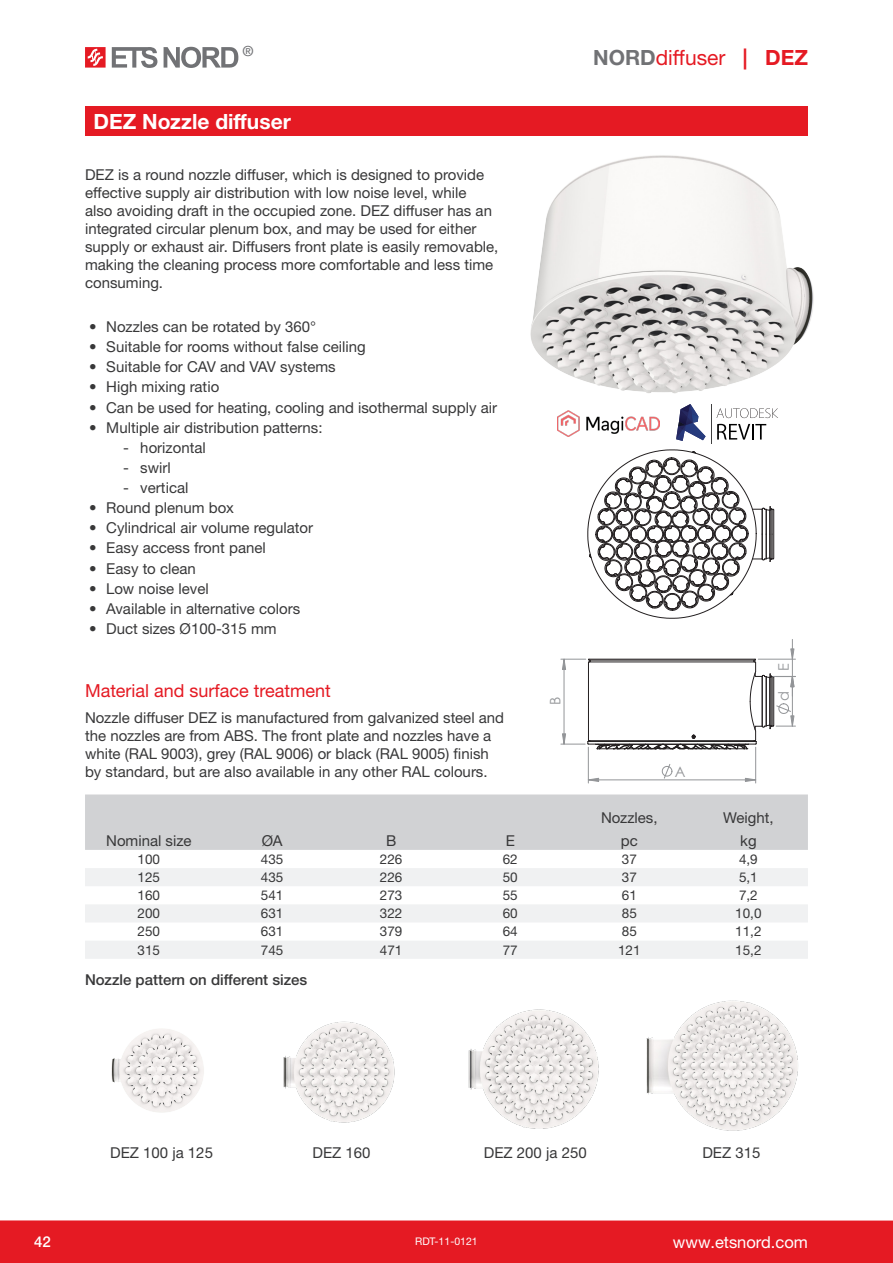
<style>
.page{position:relative;width:893px;height:1263px;background:#fff}
.page>*{position:absolute;margin:0;border:0;box-sizing:border-box;transform-origin:0 0}
.Tootenimi{font:700 21px "Helvetica Neue LTW1 G";color:#fff}
.t1{font:21px "Helvetica Neue LTW1 G";color:#e51a23}
.Pealkiri{font:18px "Helvetica Neue LTW1 G";color:#e51a23}
.t2{font:16.5px "Helvetica Neue LTW1 G";color:#fff}
.Tekst{font:15px/18px "Helvetica Neue LTW1 G";color:#383839}
.Tekst_1{font:15px "Helvetica Neue LTW1 G";color:#383839}
.Näidis{font:500 15px "Helvetica Neue LTW1 G";color:#383839}
.t3{font:500 15px "Helvetica Neue LTW1 G";color:#fff}
.t4{font:14.55px "Century Gothic";color:#939598}
.t5{font:500 13.95px "Helvetica Neue LTW1 G";color:#717275}
.Tekst-2{font:13.5px "Helvetica Neue LTW1 G";color:#383839}
.t6{font:10.5px "Helvetica Neue LTW1 G";color:#fff}
.s1{font-weight:700;color:#717275}
.s2{font-weight:700}
</style>
<div class="page">
<div style="left:0;top:1220px;width:893px;height:43px;background:#e51a23"></div>
<svg style="left:112px;top:47px;width:45px;height:21px"></svg>
<svg style="left:164px;top:47px;width:74px;height:21px"></svg>
<svg style="left:85px;top:47px;width:21px;height:21px"></svg>
<div style="left:85px;top:794px;width:723px;height:56px;background:#d1d2d4"></div>
<svg style="left:85px;top:868px;width:723px;height:91px;fill:#f0f1f2"></svg>
<div style="left:85px;top:106px;width:723px;height:30px;background:#e51a23"></div>
<img style="left:530px;top:155px;width:284px;height:239px">
<svg style="left:587px;top:449px;width:188px;height:170px"></svg>
<hr style="left:755px;top:747px;width:1px;height:36px;background:#939598">
<hr style="left:588px;top:747px;width:1px;height:36px;background:#939598">
<svg style="left:561px;top:639px;width:234px;height:143px"></svg>
<img style="left:111px;top:1029px;width:93px;height:84px">
<img style="left:283px;top:1021px;width:112px;height:102px">
<img style="left:468px;top:1009px;width:131px;height:120px">
<img style="left:646px;top:1000px;width:152px;height:131px">
<img style="left:557px;top:411px;width:102px;height:25px">
<svg style="left:717px;top:424px;width:49px;height:15px"></svg>
<svg style="left:716px;top:408px;width:62px;height:10px"></svg>
<hr style="left:711px;top:404px;width:1px;height:39px;background:#404041">
<svg style="left:676px;top:404px;width:30px;height:37px"></svg>
<p class="t5" style="left:242px;top:43px;width:13px">®</p>
<p class="t1" style="left:593px;top:44px;width:216px"><span class="s1">NORD</span>diffuser <span class="s2">| DEZ</span></p>
<p class="Tootenimi" style="left:94px;top:108px;width:199px">DEZ Nozzle diffuser</p>
<p class="Tekst" style="left:85px;top:165px;width:415px">DEZ is a round nozzle diffuser, which is designed to provide effective supply air distribution with low noise level, while<br>also avoiding draft in the occupied zone. DEZ diffuser has an integrated circular plenum box, and may be used for either supply or exhaust air. Diffusers front plate is easily removable, making the cleaning process more comfortable and less time consuming.</p>
<p class="Tekst" style="left:89px;top:318px;width:228px">• Nozzles can be rotated by 360°</p>
<p class="Tekst" style="left:89px;top:338px;width:278px">• Suitable for rooms without false ceiling</p>
<p class="Tekst" style="left:89px;top:358px;width:248px">• Suitable for CAV and VAV systems</p>
<p class="Tekst" style="left:89px;top:378px;width:131px">• High mixing ratio</p>
<p class="Tekst" style="left:89px;top:398px;width:409px">• Can be used for heating, cooling and isothermal supply air</p>
<p class="Tekst" style="left:89px;top:418px;width:235px">• Multiple air distribution patterns:</p>
<p class="Tekst" style="left:123px;top:438px;width:84px">- horizontal</p>
<p class="Tekst" style="left:123px;top:458px;width:49px">- swirl</p>
<p class="Tekst" style="left:123px;top:479px;width:67px">- vertical</p>
<p class="Tekst" style="left:89px;top:499px;width:146px">• Round plenum box</p>
<p class="Tekst" style="left:89px;top:519px;width:225px">• Cylindrical air volume regulator</p>
<p class="Tekst" style="left:89px;top:539px;width:178px">• Easy access front panel</p>
<p class="Tekst" style="left:89px;top:559px;width:108px">• Easy to clean</p>
<p class="Tekst" style="left:89px;top:579px;width:121px">• Low noise level</p>
<p class="Tekst" style="left:89px;top:599px;width:212px">• Available in alternative colors</p>
<p class="Tekst" style="left:89px;top:619px;width:189px">• Duct sizes Ø100-315 mm</p>
<p class="Pealkiri" style="left:85px;top:679px;width:247px">Material and surface treatment</p>
<p class="Tekst" style="left:85px;top:709px;width:421px">Nozzle diffuser DEZ is manufactured from galvanized steel and the nozzles are from ABS. The front plate and nozzles have a white (RAL 9003), grey (RAL 9006) or black (RAL 9005) finish by standard, but are also available in any other RAL colours.</p>
<p class="Tekst_1" style="left:106px;top:831px;width:87px">Nominal size</p>
<p class="Tekst_1" style="left:262px;top:831px;width:22px">ØA</p>
<p class="Tekst_1" style="left:386px;top:831px;width:12px">B</p>
<p class="Tekst_1" style="left:506px;top:831px;width:11px">E</p>
<p class="t4" style="left:545px;top:705px;width:10px;rotate:-90deg">B</p>
<p class="Tekst_1" style="left:601px;top:809px;width:58px">Nozzles,</p>
<p class="Tekst_1" style="left:621px;top:831px;width:18px">pc</p>
<p class="t4" style="left:675px;top:761px;width:12px">A</p>
<p class="t4" style="left:773px;top:671px;width:9px;rotate:-90deg">E</p>
<p class="t4" style="left:773px;top:701px;width:11px;rotate:-90deg">d</p>
<p class="Tekst_1" style="left:723px;top:809px;width:52px">Weight,</p>
<p class="Tekst_1" style="left:740px;top:831px;width:18px">kg</p>
<p class="Tekst-2" style="left:138px;top:851px;width:24px">100</p>
<p class="Tekst-2" style="left:261px;top:851px;width:24px">435</p>
<p class="Tekst-2" style="left:380px;top:851px;width:24px">226</p>
<p class="Tekst-2" style="left:503px;top:851px;width:17px">62</p>
<p class="Tekst-2" style="left:622px;top:851px;width:17px">37</p>
<p class="Tekst-2" style="left:739px;top:851px;width:20px">4,9</p>
<p class="Tekst-2" style="left:138px;top:869px;width:24px">125</p>
<p class="Tekst-2" style="left:261px;top:869px;width:24px">435</p>
<p class="Tekst-2" style="left:380px;top:869px;width:24px">226</p>
<p class="Tekst-2" style="left:503px;top:869px;width:17px">50</p>
<p class="Tekst-2" style="left:622px;top:869px;width:17px">37</p>
<p class="Tekst-2" style="left:739px;top:869px;width:20px">5,1</p>
<p class="Tekst-2" style="left:138px;top:887px;width:24px">160</p>
<p class="Tekst-2" style="left:261px;top:887px;width:24px">541</p>
<p class="Tekst-2" style="left:380px;top:887px;width:24px">273</p>
<p class="Tekst-2" style="left:503px;top:887px;width:17px">55</p>
<p class="Tekst-2" style="left:622px;top:887px;width:17px">61</p>
<p class="Tekst-2" style="left:739px;top:887px;width:20px">7,2</p>
<p class="Tekst-2" style="left:138px;top:905px;width:24px">200</p>
<p class="Tekst-2" style="left:261px;top:905px;width:24px">631</p>
<p class="Tekst-2" style="left:380px;top:905px;width:24px">322</p>
<p class="Tekst-2" style="left:503px;top:905px;width:17px">60</p>
<p class="Tekst-2" style="left:622px;top:905px;width:17px">85</p>
<p class="Tekst-2" style="left:735px;top:905px;width:28px">10,0</p>
<p class="Tekst-2" style="left:138px;top:923px;width:24px">250</p>
<p class="Tekst-2" style="left:261px;top:923px;width:24px">631</p>
<p class="Tekst-2" style="left:380px;top:923px;width:24px">379</p>
<p class="Tekst-2" style="left:503px;top:923px;width:17px">64</p>
<p class="Tekst-2" style="left:622px;top:923px;width:17px">85</p>
<p class="Tekst-2" style="left:735px;top:923px;width:28px">11,2</p>
<p class="Tekst-2" style="left:138px;top:941px;width:24px">315</p>
<p class="Tekst-2" style="left:261px;top:941px;width:24px">745</p>
<p class="Tekst-2" style="left:380px;top:941px;width:24px">471</p>
<p class="Tekst-2" style="left:503px;top:941px;width:17px">77</p>
<p class="Tekst-2" style="left:618px;top:941px;width:24px">121</p>
<p class="Tekst-2" style="left:735px;top:941px;width:28px">15,2</p>
<p class="Näidis" style="left:85px;top:971px;width:224px">Nozzle pattern on different sizes</p>
<p class="Tekst_1" style="left:110px;top:1143px;width:104px">DEZ 100 ja 125</p>
<p class="Tekst_1" style="left:313px;top:1143px;width:60px">DEZ 160</p>
<p class="Tekst_1" style="left:484px;top:1143px;width:104px">DEZ 200 ja 250</p>
<p class="Tekst_1" style="left:702px;top:1143px;width:60px">DEZ 315</p>
<p class="t3" style="left:34px;top:1233px;width:18px">42</p>
<p class="t6" style="left:415px;top:1235px;width:64px">RDT-11-0121</p>
<p class="t2" style="left:673px;top:1232px;width:137px">www.etsnord.com</p>
</div>
